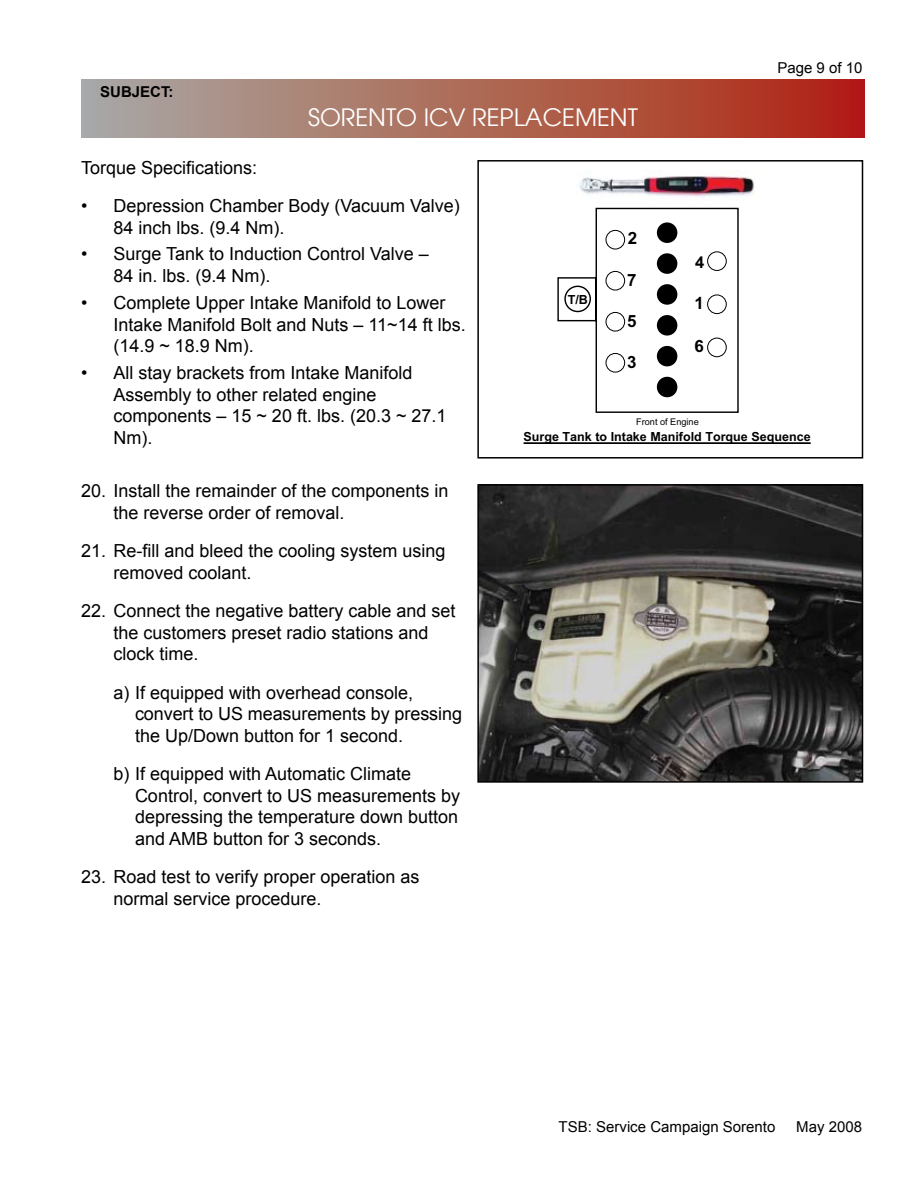
<style>
.page{position:relative;width:918px;height:1188px;background:#fff}
.page>*{position:absolute;margin:0;border:0;box-sizing:border-box;transform-origin:0 0}
.t1{font:24px "Avant Garde";color:#fff}
.t2{font:18px/21.6px "Arial";color:#000}
.t3{font:700 16.95px "Arial";color:#000}
.t4{font:700 16.5px "Arial";color:#000}
.t5{font:15px "Arial";color:#000}
.t6{font:700 15px "Arial";color:#000}
.t7{font:700 12.6px "Arial";color:#000}
.t8{font:9.15px "Arial";color:#000}
</style>
<div class="page">
<div style="left:82px;top:80px;width:783px;height:57px;background:linear-gradient(to right,#a9aca4,#b1240e)"></div>
<img style="left:579px;top:170px;width:176px;height:30px">
<hr style="left:524px;top:442px;width:287px;height:2px;background:#000">
<svg style="left:557px;top:207px;width:182px;height:206px"></svg>
<div style="left:477px;top:160px;width:386px;height:299px;border:2px solid #000"></div>
<img style="left:480px;top:487px;width:380px;height:293px">
<div style="left:477px;top:484px;width:386px;height:299px;border:2px solid #000"></div>
<div style="left:691px;top:250px;width:15px;height:20px;background:#fff"></div>
<p class="t6" style="left:100px;top:82px;width:11px">subject</p>
<p class="t6" style="left:169px;top:82px;width:6px">:</p>
<h1 class="t1" style="left:308px;top:103px;width:130px">SORENTO ICV</h1>
<h1 class="t1" style="left:472px;top:103px;width:167px">REPLACEMENT</h1>
<p class="t5" style="left:777px;top:58px;width:87px">Page 9 of 10</p>
<p class="t2" style="left:81px;top:157px;width:178px">Torque Specifications:</p>
<p class="t2" style="left:113px;top:195px;width:348px;text-indent:-32px">• Depression Chamber Body (Vacuum Valve)<br>84 inch lbs. (9.4 Nm).</p>
<p class="t2" style="left:113px;top:243px;width:317px;text-indent:-32px">• Surge Tank to Induction Control Valve –<br>84 in. lbs. (9.4 Nm).</p>
<p class="t2" style="left:113px;top:292px;width:354px;text-indent:-32px">• Complete Upper Intake Manifold to Lower<br>Intake Manifold Bolt and Nuts – 11~14 ft lbs. (14.9 ~ 18.9 Nm).</p>
<p class="t2" style="left:113px;top:362px;width:335px;text-indent:-32px">• All stay brackets from Intake Manifold<br>Assembly to other related engine components – 15 ~ 20 ft. lbs. (20.3 ~ 27.1<br>Nm).</p>
<p class="t2" style="left:113px;top:480px;width:337px;text-indent:-32px">20. Install the remainder of the components in the reverse order of removal.</p>
<p class="t2" style="left:113px;top:540px;width:334px;text-indent:-32px">21. Re-fill and bleed the cooling system using removed coolant.</p>
<p class="t2" style="left:113px;top:600px;width:344px;text-indent:-32px">22. Connect the negative battery cable and set the customers preset radio stations and clock time.</p>
<p class="t2" style="left:135px;top:682px;width:329px;text-indent:-22px">a) If equipped with overhead console, convert to US measurements by pressing the Up/Down button for 1 second.</p>
<p class="t2" style="left:135px;top:763px;width:327px;text-indent:-22px">b) If equipped with Automatic Climate Control, convert to US measurements by depressing the temperature down button and AMB button for 3 seconds.</p>
<p class="t2" style="left:113px;top:866px;width:308px;text-indent:-32px">23. Road test to verify proper operation as normal service procedure.</p>
<p class="t7" style="left:568px;top:292px;width:22px">T/B</p>
<p class="t3" style="left:628px;top:229px;width:11px">2</p>
<p class="t3" style="left:627px;top:271px;width:11px">7</p>
<p class="t3" style="left:627px;top:311px;width:11px">5</p>
<p class="t3" style="left:627px;top:352px;width:11px">3</p>
<p class="t3" style="left:695px;top:251px;width:11px">2</p>
<p class="t3" style="left:695px;top:293px;width:11px">1</p>
<p class="t3" style="left:695px;top:337px;width:11px">6</p>
<p class="t4" style="left:695px;top:251px;width:11px">4</p>
<p class="t8" style="left:636px;top:417px;width:64px">Front of Engine</p>
<p class="t7" style="left:524px;top:429px;width:289px">Surge Tank to Intake Manifold Torque Sequence</p>
<p class="t5" style="left:559px;top:1117px;width:218px">TSB: Service Campaign Sorento</p>
<p class="t5" style="left:796px;top:1117px;width:67px">May 2008</p>
</div>
